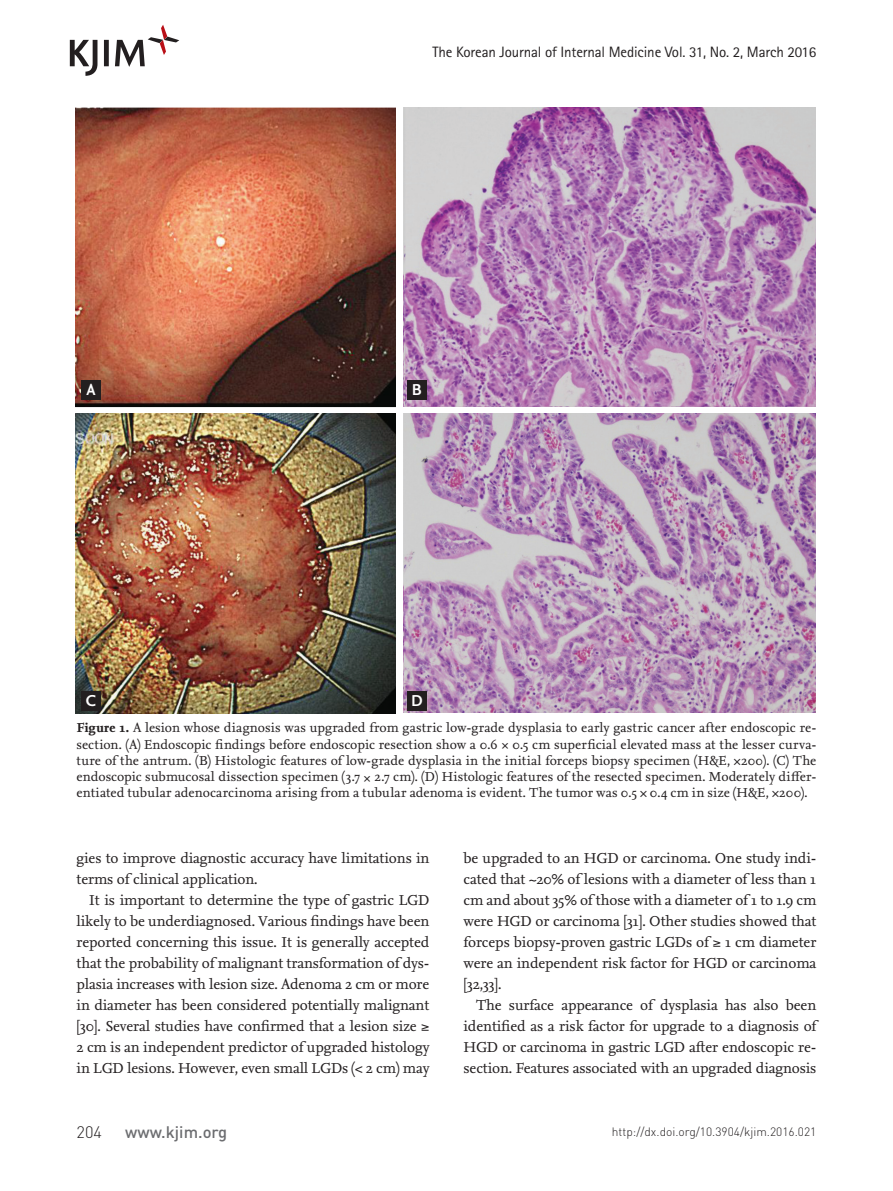
<style>
.page{position:relative;width:893px;height:1191px;background:#fff}
.page>*{position:absolute;margin:0;border:0;box-sizing:border-box;transform-origin:0 0}
.t1{font:500 16.5px "DIN Pro";color:#6c6d70}
.t2{font:700 16.5px "Nexus Sans";color:#fff}
.t3{font:300 16.5px "DIN Pro";color:#231f20}
.들여쓰기본문{font:15px/21px "Nexus Serif";letter-spacing:-.01em;color:#231f20;text-align:justify}
.t4{font:15px "Rotis Sans Serif Std";letter-spacing:-.01em;color:#231f20}
.그림설명{font:13.5px/16.2px "Nexus Serif";letter-spacing:.01em;color:#231f20;text-align:justify}
.t5{font:300 12px "DIN Pro";color:#231f20}
.s1{font-weight:700}
</style>
<div class="page">
<svg style="left:70px;top:25px;width:109px;height:51px"></svg>
<img style="left:76px;top:108px;width:320px;height:299px">
<img style="left:76px;top:413px;width:320px;height:300px">
<img style="left:403px;top:107px;width:413px;height:299px">
<img style="left:403px;top:413px;width:413px;height:299px">
<div style="left:81px;top:380px;width:20px;height:19px;background:#231f20"></div>
<div style="left:81px;top:691px;width:20px;height:19px;background:#231f20"></div>
<div style="left:407px;top:380px;width:19px;height:19px;background:#231f20"></div>
<div style="left:407px;top:691px;width:19px;height:19px;background:#231f20"></div>
<p class="t2" style="left:86px;top:379px;width:11px">A</p>
<p class="t2" style="left:86px;top:690px;width:12px">C</p>
<p class="t4" style="left:433px;top:43px;width:385px">The Korean Journal of Internal Medicine Vol. 31, No. 2, March 2016</p>
<p class="t2" style="left:412px;top:379px;width:12px">B</p>
<p class="t2" style="left:411px;top:690px;width:13px">D</p>
<p class="그림설명" style="left:77px;top:719px;width:741px"><span class="s1">Figure 1.</span> A lesion whose diagnosis was upgraded from gastric low-grade dysplasia to early gastric cancer after endoscopic re&shy;section. (A) Endoscopic findings before endoscopic resection show a 0.6 0.5 cm superficial elevated mass at the lesser curva&shy;ture of the antrum. (B) Histologic features of low-grade dysplasia in the initial forceps biopsy specimen (H&amp;E, ×200). (C) The endoscopic submucosal dissection specimen (3.7 2.7 cm). (D) Histologic features of the resected specimen. Moderately differ&shy;entiated tubular adenocarcinoma arising from a tubular adenoma is evident. The tumor was 0.5 × 0.4 cm in size (H&amp;E, ×200).</p>
<p class="들여쓰기본문" style="left:77px;top:847px;width:354px">gies to improve diagnostic accuracy have limitations in terms of clinical application.</p>
<p class="들여쓰기본문" style="left:77px;top:889px;width:354px;text-indent:13px">It is important to determine the type of gastric LGD likely to be underdiagnosed. Various findings have been reported concerning this issue. It is generally accepted that the probability of malignant transformation of dys&shy;plasia increases with lesion size. Adenoma 2 cm or more in diameter has been considered potentially malignant [30]. Several studies have confirmed that a lesion size ≥ 2 cm is an independent predictor of upgraded histology in LGD lesions. However, even small LGDs (&lt; 2 cm) may</p>
<p class="t3" style="left:77px;top:1120px;width:27px">204</p>
<p class="t1" style="left:125px;top:1120px;width:104px">www.kjim.org</p>
<p class="들여쓰기본문" style="left:463px;top:847px;width:354px">be upgraded to an HGD or carcinoma. One study indi&shy;cated that ~20% of lesions with a diameter of less than 1 cm and about 35% of those with a diameter of 1 to 1.9 cm were HGD or carcinoma [31]. Other studies showed that forceps biopsy-proven gastric LGDs of ≥ 1 cm diameter were an independent risk factor for HGD or carcinoma [32,33].</p>
<p class="들여쓰기본문" style="left:463px;top:994px;width:354px;text-indent:13px">The surface appearance of dysplasia has also been identified as a risk factor for upgrade to a diagnosis of HGD or carcinoma in gastric LGD after endoscopic re&shy;section. Features associated with an upgraded diagnosis</p>
<p class="t5" style="left:612px;top:1123px;width:206px">http://dx.doi.org/10.3904/kjim.2016.021</p>
</div>
